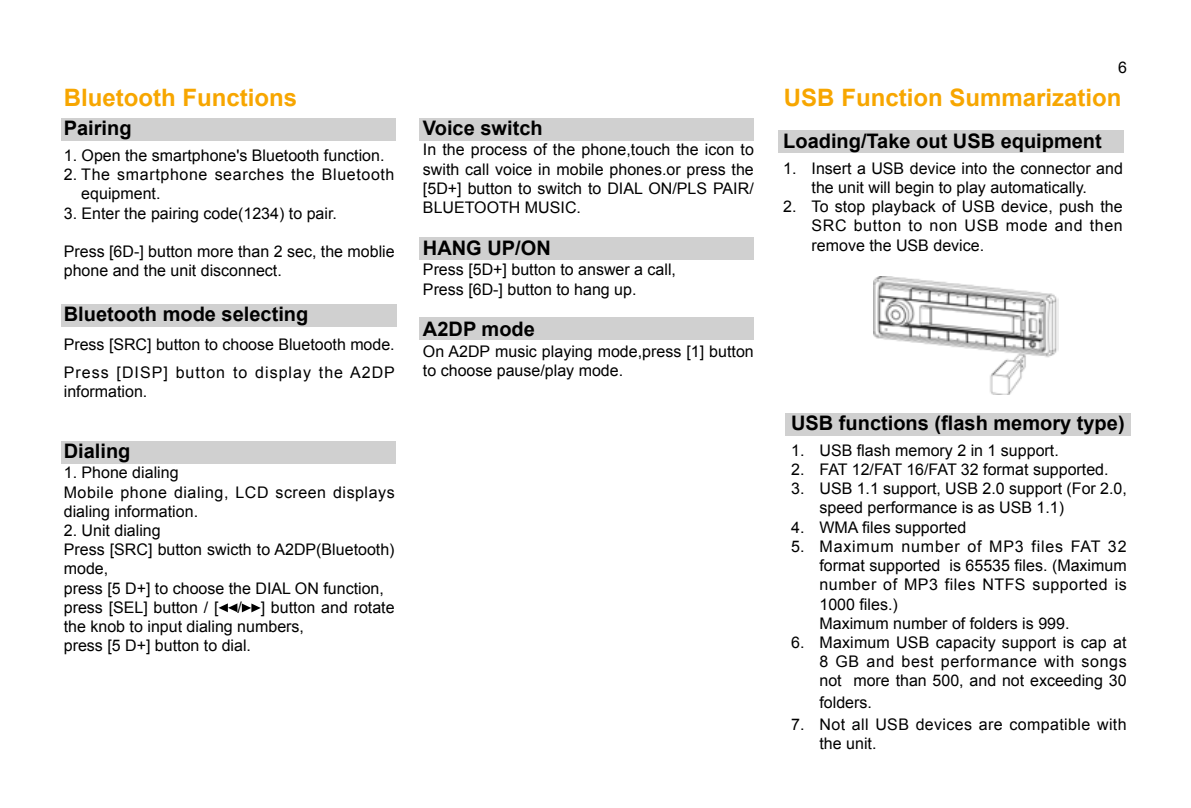
<style>
.page{position:relative;width:1191px;height:808px;background:#fff}
.page>*{position:absolute;margin:0;border:0;box-sizing:border-box;transform-origin:0 0}
.t1{font:700 24px "Arial";color:#f7a600}
.t2{font:700 20px "Arial";color:#000}
.t3{font:16px/19.2px "Arial";color:#000}
.t4{font:16px/19.2px "Arial";letter-spacing:.035em;color:#000}
.t5{font:16px/19.2px "Arial";letter-spacing:.04em;color:#000}
.t6{font:16px/19.2px "Arial";letter-spacing:.025em;color:#000}
</style>
<div class="page">
<div style="left:785px;top:413px;width:346px;height:23px;background:#d0d0d0"></div>
<div style="left:777px;top:130px;width:346px;height:23px;background:#d0d0d0"></div>
<div style="left:420px;top:118px;width:334px;height:23px;background:#d0d0d0"></div>
<div style="left:420px;top:237px;width:334px;height:23px;background:#d0d0d0"></div>
<div style="left:420px;top:317px;width:334px;height:23px;background:#d0d0d0"></div>
<div style="left:62px;top:118px;width:334px;height:23px;background:#d0d0d0"></div>
<div style="left:62px;top:304px;width:335px;height:23px;background:#d0d0d0"></div>
<div style="left:62px;top:441px;width:334px;height:23px;background:#d0d0d0"></div>
<svg style="left:218px;top:603px;width:43px;height:9px"></svg>
<img style="left:873px;top:277px;width:186px;height:118px">
<h1 class="t1" style="left:64px;top:81px;width:235px">Bluetooth Functions</h1>
<p class="t2" style="left:64px;top:114px;width:69px">Pairing</p>
<p class="t3" style="left:64px;top:146px;width:322px">1. Open the smartphone's Bluetooth function.</p>
<p class="t5" style="left:81px;top:165px;width:315px;text-indent:-18px">2. The smartphone searches the Bluetooth equipment.</p>
<p class="t3" style="left:64px;top:204px;width:275px">3. Enter the pairing code(1234) to pair.</p>
<p class="t3" style="left:64px;top:242px;width:332px">Press [6D-] button more than 2 sec, the moblie phone and the unit disconnect.</p>
<p class="t2" style="left:64px;top:301px;width:246px">Bluetooth mode selecting</p>
<p class="t3" style="left:64px;top:331px;width:333px;line-height:27.6px">Press [SRC] button to choose Bluetooth mode.<br>Press [DISP] button to display the A2DP</p>
<p class="t3" style="left:64px;top:382px;width:85px">information.</p>
<p class="t2" style="left:64px;top:437px;width:68px">Dialing</p>
<p class="t4" style="left:64px;top:463px;width:332px">1. Phone dialing<br>Mobile phone dialing, LCD screen displays dialing information.</p>
<p class="t3" style="left:64px;top:521px;width:332px">2. Unit dialing<br>Press [SRC] button swicth to A2DP(Bluetooth) mode,<br>press [5 D+] to choose the DIAL ON function, press [SEL] button / [ / ] button and rotate the knob to input dialing numbers,<br>press [5 D+] button to dial.</p>
<p class="t2" style="left:423px;top:114px;width:121px">Voice switch</p>
<p class="t3" style="left:423px;top:140px;width:332px;text-align:justify">In the process of the phone,touch the icon to swith call voice in mobile phones.or press the [5D+] button to switch to DIAL ON/PLS PAIR/ BLUETOOTH MUSIC.</p>
<p class="t2" style="left:423px;top:234px;width:129px">HANG UP/ON</p>
<p class="t3" style="left:423px;top:260px;width:255px">Press [5D+] button to answer a call,<br>Press [6D-] button to hang up.</p>
<p class="t2" style="left:423px;top:316px;width:113px">A2DP mode</p>
<p class="t3" style="left:423px;top:342px;width:332px">On A2DP music playing mode,press [1] button to choose pause/play mode.</p>
<p class="t3" style="left:1118px;top:58px;width:10px">6</p>
<h1 class="t1" style="left:784px;top:81px;width:339px">USB Function Summarization</h1>
<p class="t2" style="left:783px;top:127px;width:320px">Loading/Take out USB equipment</p>
<p class="t3" style="left:783px;top:159px;width:341px;text-align:center">1. Insert a USB device into the connector and the unit will begin to play automatically.</p>
<p class="t3" style="left:811px;top:197px;width:313px;text-align:justify;text-indent:-28px">2. To stop playback of USB device, push the SRC button to non USB mode and then remove the USB device.</p>
<p class="t2" style="left:791px;top:409px;width:335px">USB functions (flash memory type)</p>
<p class="t3" style="left:791px;top:441px;width:269px">1. USB flash memory 2 in 1 support.</p>
<p class="t3" style="left:791px;top:460px;width:319px">2. FAT 12/FAT 16/FAT 32 format supported.</p>
<p class="t3" style="left:819px;top:479px;width:309px;text-indent:-28px">3. USB 1.1 support, USB 2.0 support (For 2.0, speed performance is as USB 1.1)</p>
<p class="t3" style="left:791px;top:518px;width:177px">4. WMA files supported</p>
<p class="t3" style="left:819px;top:537px;width:309px;text-indent:-28px">5. Maximum number of MP3 files FAT 32 format supported is 65535 files. (Maximum number of MP3 files NTFS supported is<br>1000 files.)<br>Maximum number of folders is 999.</p>
<p class="t3" style="left:819px;top:633px;width:309px;text-align:justify;text-indent:-28px">6. Maximum USB capacity support is cap at 8 GB and best performance with songs not more than 500, and not exceeding 30</p>
<p class="t3" style="left:819px;top:692px;width:54px">folders.</p>
<p class="t6" style="left:819px;top:714px;width:309px;text-indent:-28px">7. Not all USB devices are compatible with the unit.</p>
</div>
